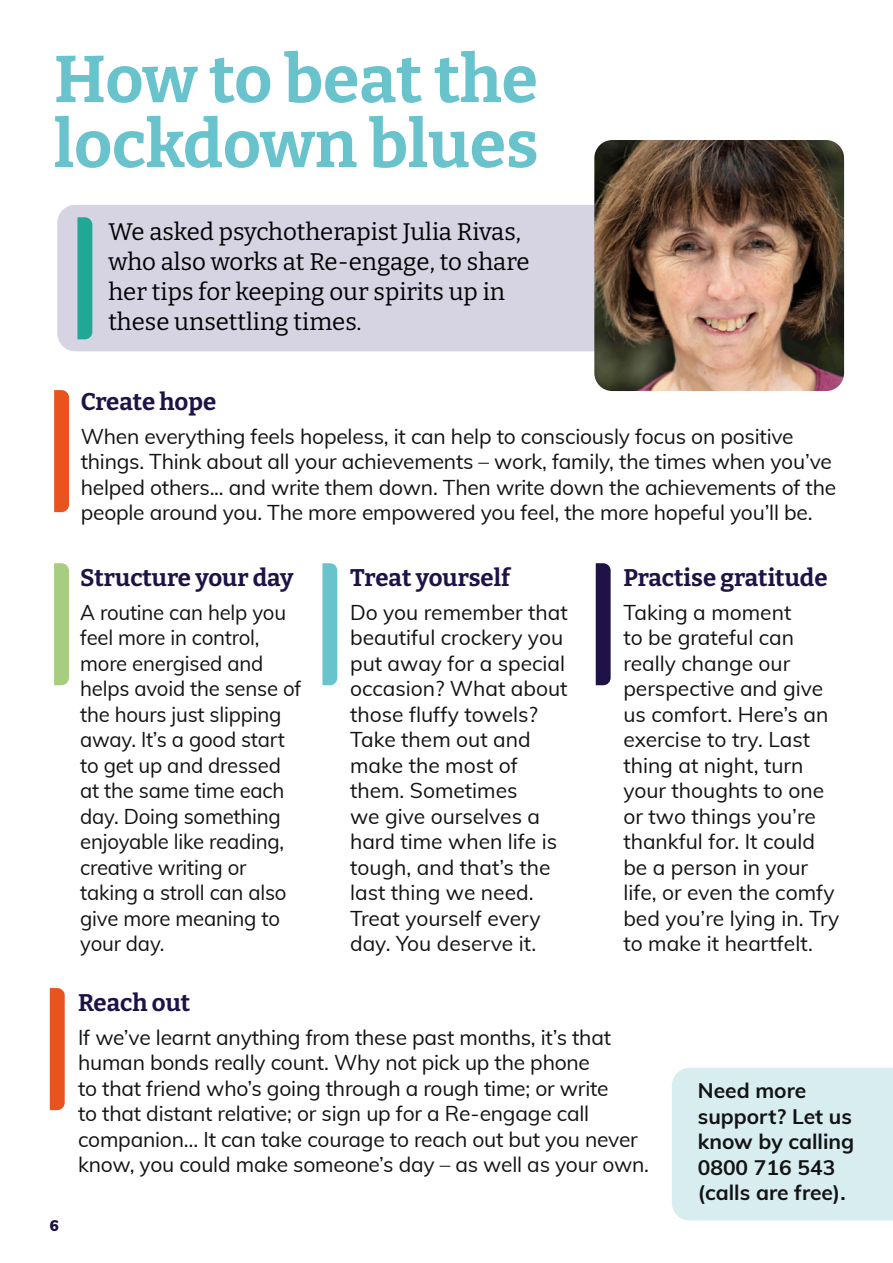
<style>
.page{position:relative;width:893px;height:1263px;background:#fff}
.page>*{position:absolute;margin:0;border:0;box-sizing:border-box;transform-origin:0 0}
.t1{font:700 66px/64.9px "Bitter";color:#68c3cd}
.Intro_Story{font:24px/30px "Bitter";color:#000}
.Subhead{font:700 24px "Bitter";color:#1e1246}
.Body{font:21px/25.5px "Muli";letter-spacing:-.01em;color:#131313}
.Body-2{font:700 21px/25.5px "Muli";color:#131313}
.t2{font:900 15px "Muli";color:#1e1246}
</style>
<div class="page">
<div style="left:57px;top:205px;width:592px;height:146px;background:#d6d3e2;border-radius:18px"></div>
<img style="left:594px;top:140px;width:250px;height:251px">
<div style="left:672px;top:1068px;width:221px;height:152px;background:#d8edf0"></div>
<svg style="left:50px;top:988px;width:15px;height:122px"></svg>
<svg style="left:596px;top:563px;width:15px;height:122px"></svg>
<div style="left:54px;top:563px;width:15px;height:122px;background:#a7ce80"></div>
<svg style="left:322px;top:563px;width:15px;height:122px"></svg>
<svg style="left:54px;top:390px;width:15px;height:122px"></svg>
<svg style="left:77px;top:217px;width:15px;height:122px"></svg>
<p class="t1" style="left:54px;top:45px;width:486px">How to beat the lockdown blues</p>
<h3 class="Intro_Story" style="left:108px;top:216px;width:423px">We asked psychotherapist Julia Rivas, who also works at Re-engage, to share her tips for keeping our spirits up in these unsettling times.</h3>
<h3 class="Subhead" style="left:81px;top:386px;width:137px">Create hope</h3>
<p class="Body" style="left:81px;top:422px;width:757px">When everything feels hopeless, it can help to consciously focus on positive things. Think about all your achievements – work, family, the times when you’ve helped others... and write them down. Then write down the achievements of the people around you. The more empowered you feel, the more hopeful you’ll be.</p>
<h3 class="Subhead" style="left:80px;top:562px;width:215px">Structure your day</h3>
<p class="Body" style="left:80px;top:598px;width:223px">A routine can help you feel more in control, more energised and helps avoid the sense of the hours just slipping away. It’s a good start to get up and dressed at the same time each day. Doing something enjoyable like reading, creative writing or taking a stroll can also give more meaning to your day.</p>
<h3 class="Subhead" style="left:350px;top:562px;width:161px">Treat yourself</h3>
<p class="Body" style="left:350px;top:598px;width:219px">Do you remember that beautiful crockery you put away for a special occasion? What about those fluffy towels?<br>Take them out and make the most of them. Sometimes<br>we give ourselves a hard time when life is tough, and that’s the last thing we need.<br>Treat yourself every day. You deserve it.</p>
<h3 class="Subhead" style="left:623px;top:562px;width:206px">Practise gratitude</h3>
<p class="Body" style="left:623px;top:598px;width:218px">Taking a moment<br>to be grateful can really change our perspective and give us comfort. Here’s an exercise to try. Last thing at night, turn your thoughts to one or two things you’re thankful for. It could be a person in your life, or even the comfy bed you’re lying in. Try to make it heartfelt.</p>
<p class="t2" style="left:50px;top:1215px;width:10px">6</p>
<h3 class="Subhead" style="left:78px;top:987px;width:114px">Reach out</h3>
<p class="Body" style="left:78px;top:1023px;width:572px">If we’ve learnt anything from these past months, it’s that human bonds really count. Why not pick up the phone<br>to that friend who’s going through a rough time; or write<br>to that distant relative; or sign up for a Re-engage call companion… It can take courage to reach out but you never know, you could make someone’s day – as well as your own.</p>
<p class="Body-2" style="left:698px;top:1077px;width:158px">Need more support? Let us know by calling<br>0800 716 543 (calls are free).</p>
</div>
